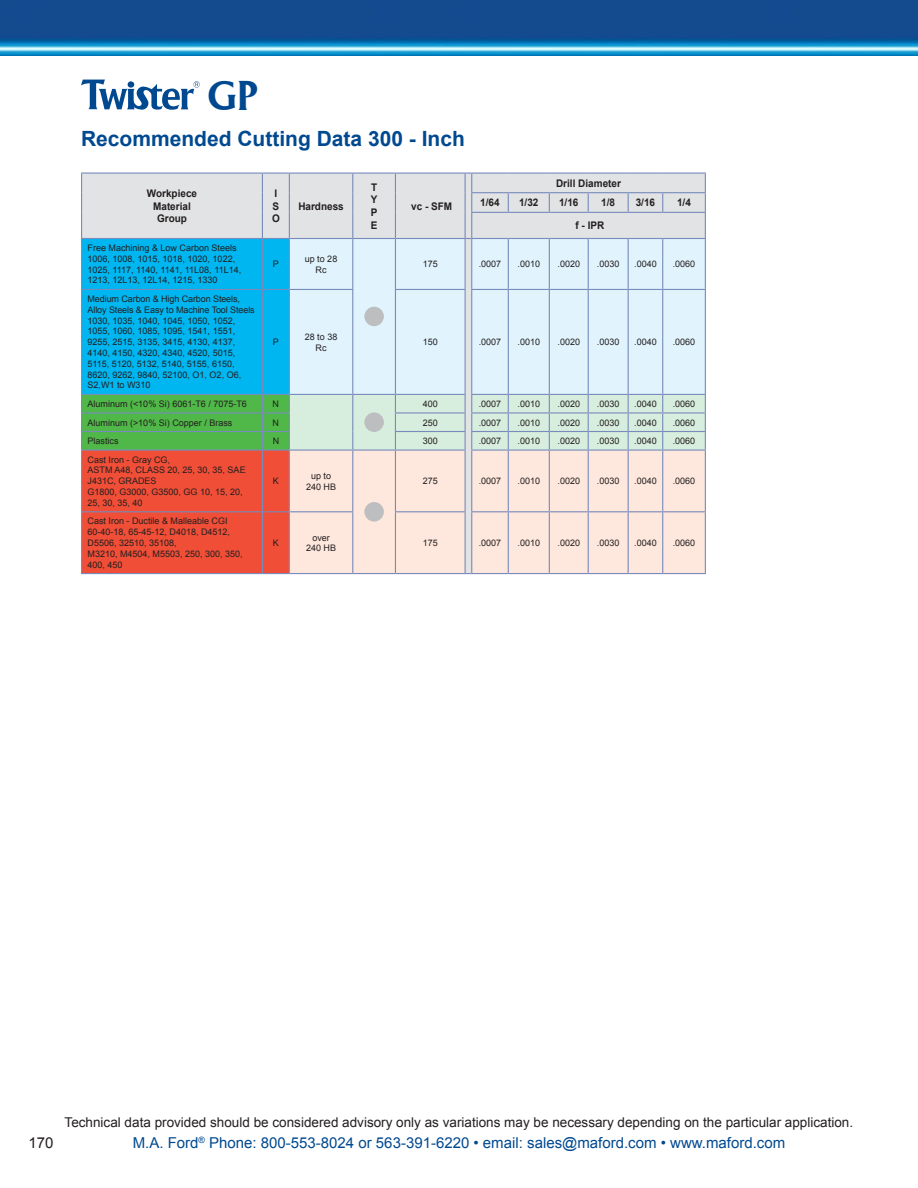
<style>
.page{position:relative;width:918px;height:1188px;background:#fff}
.page>*{position:absolute;margin:0;border:0;box-sizing:border-box;transform-origin:0 0}
.t1{font:700 40.5px "Acclaim";color:#004990}
.t2{font:700 21px "Arial";color:#004990}
.t3{font:15px "Arial";color:#004990}
.t4{font:15px "Arial";color:#231f20}
.t5{font:13.5px "Arial";color:#231f20}
.t6{font:700 10.5px/12.6px "Arial";color:#231f20;text-align:center;scale:.95 1}
.t7{font:9px/10.8px "Arial";color:#231f20}
</style>
<div class="page">
<img style="left:0;top:0;width:918px;height:56px">
<svg style="left:81px;top:172px;width:625px;height:402px"></svg>
<hr style="left:289px;top:573px;width:64px;height:1px;background:#788bbc">
<hr style="left:395px;top:511px;width:71px;height:1px;background:#788bbc">
<hr style="left:395px;top:512px;width:1px;height:61px;background:#788bbc">
<hr style="left:465px;top:512px;width:1px;height:61px;background:#788bbc">
<hr style="left:395px;top:573px;width:70px;height:1px;background:#788bbc">
<hr style="left:471px;top:511px;width:37px;height:1px;background:#788bbc">
<hr style="left:471px;top:512px;width:1px;height:61px;background:#788bbc">
<hr style="left:508px;top:511px;width:41px;height:1px;background:#788bbc">
<hr style="left:508px;top:512px;width:1px;height:61px;background:#788bbc">
<hr style="left:549px;top:511px;width:39px;height:1px;background:#788bbc">
<hr style="left:549px;top:512px;width:1px;height:61px;background:#788bbc">
<hr style="left:588px;top:511px;width:40px;height:1px;background:#788bbc">
<hr style="left:588px;top:512px;width:1px;height:61px;background:#788bbc">
<hr style="left:628px;top:511px;width:35px;height:1px;background:#788bbc">
<hr style="left:628px;top:512px;width:1px;height:61px;background:#788bbc">
<hr style="left:663px;top:511px;width:43px;height:1px;background:#788bbc">
<hr style="left:662px;top:512px;width:1px;height:61px;background:#788bbc">
<hr style="left:705px;top:512px;width:1px;height:61px;background:#788bbc">
<hr style="left:472px;top:573px;width:36px;height:1px;background:#788bbc">
<hr style="left:508px;top:573px;width:41px;height:1px;background:#788bbc">
<hr style="left:549px;top:573px;width:39px;height:1px;background:#788bbc">
<hr style="left:588px;top:573px;width:40px;height:1px;background:#788bbc">
<hr style="left:628px;top:573px;width:35px;height:1px;background:#788bbc">
<hr style="left:663px;top:573px;width:43px;height:1px;background:#788bbc">
<div style="left:365px;top:307px;width:18px;height:18px;background:#bcbec0;border-radius:50%"></div>
<div style="left:364px;top:307px;width:20px;height:19px;border:2px solid #bcbec0;border-radius:50%"></div>
<div style="left:365px;top:413px;width:18px;height:18px;background:#bcbec0;border-radius:50%"></div>
<div style="left:364px;top:412px;width:20px;height:20px;border:2px solid #bcbec0;border-radius:50%"></div>
<div style="left:365px;top:503px;width:18px;height:18px;background:#bcbec0;border-radius:50%"></div>
<div style="left:364px;top:502px;width:20px;height:20px;border:2px solid #bcbec0;border-radius:50%"></div>
<svg style="left:81px;top:80px;width:119px;height:30px"></svg>
<p class="t1" style="left:207px;top:72px;width:51px">GP</p>
<p class="t2" style="left:81px;top:124px;width:385px">Recommended Cutting Data 300 - Inch</p>
<p class="t6" style="left:147px;top:187px;width:54px">Workpiece<br>Material<br>Group</p>
<p class="t6" style="left:272px;top:187px;width:10px;text-align:left">I<br>S<br>O</p>
<p class="t6" style="left:371px;top:181px;width:9px;text-align:justify">T Y P E</p>
<p class="t6" style="left:411px;top:200px;width:45px">vc - SFM</p>
<p class="t6" style="left:298px;top:200px;width:49px">Hardness</p>
<p class="t6" style="left:556px;top:177px;width:70px">Drill Diameter</p>
<p class="t6" style="left:480px;top:197px;width:22px">1/64</p>
<p class="t6" style="left:519px;top:197px;width:22px">1/32</p>
<p class="t6" style="left:559px;top:197px;width:22px">1/16</p>
<p class="t6" style="left:601px;top:197px;width:16px">1/8</p>
<p class="t6" style="left:636px;top:197px;width:22px">3/16</p>
<p class="t6" style="left:677px;top:197px;width:16px">1/4</p>
<p class="t6" style="left:576px;top:220px;width:32px">f - IPR</p>
<p class="t7" style="left:88px;top:243px;width:155px">Free Machining &amp; Low Carbon Steels 1006, 1008, 1015, 1018, 1020, 1022, 1025, 1117, 1140, 1141, 11L08, 11L14, 1213, 12L13, 12L14, 1215, 1330</p>
<p class="t7" style="left:88px;top:294px;width:169px">Medium Carbon &amp; High Carbon Steels, Alloy Steels &amp; Easy to Machine Tool Steels 1030, 1035, 1040, 1045, 1050, 1052, 1055, 1060, 1085, 1095, 1541, 1551, 9255, 2515, 3135, 3415, 4130, 4137, 4140, 4150, 4320, 4340, 4520, 5015, 5115, 5120, 5132, 5140, 5155, 6150, 8620, 9262, 9840, 52100, O1, O2, O6, S2,W1 to W310</p>
<p class="t7" style="left:273px;top:259px;width:8px">P</p>
<p class="t7" style="left:305px;top:253px;width:34px;text-align:center">up to 28<br>Rc</p>
<p class="t7" style="left:423px;top:259px;width:17px">175</p>
<p class="t7" style="left:479px;top:259px;width:24px">.0007</p>
<p class="t7" style="left:518px;top:259px;width:24px">.0010</p>
<p class="t7" style="left:558px;top:259px;width:24px">.0020</p>
<p class="t7" style="left:597px;top:259px;width:24px">.0030</p>
<p class="t7" style="left:634px;top:259px;width:24px">.0040</p>
<p class="t7" style="left:673px;top:259px;width:24px">.0060</p>
<p class="t7" style="left:273px;top:337px;width:8px">P</p>
<p class="t7" style="left:305px;top:331px;width:34px;text-align:center">28 to 38<br>Rc</p>
<p class="t7" style="left:423px;top:337px;width:17px">150</p>
<p class="t7" style="left:479px;top:337px;width:24px">.0007</p>
<p class="t7" style="left:518px;top:337px;width:24px">.0010</p>
<p class="t7" style="left:558px;top:337px;width:24px">.0020</p>
<p class="t7" style="left:597px;top:337px;width:24px">.0030</p>
<p class="t7" style="left:634px;top:337px;width:24px">.0040</p>
<p class="t7" style="left:673px;top:337px;width:24px">.0060</p>
<p class="t7" style="left:88px;top:398px;width:161px">Aluminum (&lt;10% Si) 6061-T6 / 7075-T6</p>
<p class="t7" style="left:273px;top:398px;width:8px">N</p>
<p class="t7" style="left:423px;top:398px;width:17px">400</p>
<p class="t7" style="left:479px;top:398px;width:24px">.0007</p>
<p class="t7" style="left:518px;top:398px;width:24px">.0010</p>
<p class="t7" style="left:558px;top:398px;width:24px">.0020</p>
<p class="t7" style="left:597px;top:398px;width:24px">.0030</p>
<p class="t7" style="left:634px;top:398px;width:24px">.0040</p>
<p class="t7" style="left:673px;top:398px;width:24px">.0060</p>
<p class="t7" style="left:88px;top:417px;width:146px">Aluminum (&gt;10% Si) Copper / Brass</p>
<p class="t7" style="left:273px;top:417px;width:8px">N</p>
<p class="t7" style="left:423px;top:417px;width:17px">250</p>
<p class="t7" style="left:479px;top:417px;width:24px">.0007</p>
<p class="t7" style="left:518px;top:417px;width:24px">.0010</p>
<p class="t7" style="left:558px;top:417px;width:24px">.0020</p>
<p class="t7" style="left:597px;top:417px;width:24px">.0030</p>
<p class="t7" style="left:634px;top:417px;width:24px">.0040</p>
<p class="t7" style="left:673px;top:417px;width:24px">.0060</p>
<p class="t7" style="left:88px;top:436px;width:33px">Plastics</p>
<p class="t7" style="left:273px;top:436px;width:8px">N</p>
<p class="t7" style="left:423px;top:436px;width:17px">300</p>
<p class="t7" style="left:479px;top:436px;width:24px">.0007</p>
<p class="t7" style="left:518px;top:436px;width:24px">.0010</p>
<p class="t7" style="left:558px;top:436px;width:24px">.0020</p>
<p class="t7" style="left:597px;top:436px;width:24px">.0030</p>
<p class="t7" style="left:634px;top:436px;width:24px">.0040</p>
<p class="t7" style="left:673px;top:436px;width:24px">.0060</p>
<p class="t7" style="left:88px;top:454px;width:160px">Cast Iron - Gray CG,<br>ASTM A48, CLASS 20, 25, 30, 35, SAE<br>J431C, GRADES<br>G1800, G3000, G3500, GG 10, 15, 20,<br>25, 30, 35, 40</p>
<p class="t7" style="left:273px;top:476px;width:8px">K</p>
<p class="t7" style="left:306px;top:470px;width:32px;text-align:center">up to<br>240 HB</p>
<p class="t7" style="left:423px;top:476px;width:17px">275</p>
<p class="t7" style="left:479px;top:476px;width:24px">.0007</p>
<p class="t7" style="left:518px;top:476px;width:24px">.0010</p>
<p class="t7" style="left:558px;top:476px;width:24px">.0020</p>
<p class="t7" style="left:597px;top:476px;width:24px">.0030</p>
<p class="t7" style="left:634px;top:476px;width:24px">.0040</p>
<p class="t7" style="left:673px;top:476px;width:24px">.0060</p>
<p class="t7" style="left:88px;top:516px;width:157px">Cast Iron - Ductile &amp; Malleable CGI<br>60-40-18, 65-45-12, D4018, D4512,<br>D5506, 32510, 35108,<br>M3210, M4504, M5503, 250, 300, 350,<br>400, 450</p>
<p class="t7" style="left:273px;top:537px;width:8px">K</p>
<p class="t7" style="left:306px;top:532px;width:32px;text-align:center">over<br>240 HB</p>
<p class="t7" style="left:423px;top:537px;width:17px">175</p>
<p class="t7" style="left:479px;top:537px;width:24px">.0007</p>
<p class="t7" style="left:518px;top:537px;width:24px">.0010</p>
<p class="t7" style="left:558px;top:537px;width:24px">.0020</p>
<p class="t7" style="left:597px;top:537px;width:24px">.0030</p>
<p class="t7" style="left:634px;top:537px;width:24px">.0040</p>
<p class="t7" style="left:673px;top:537px;width:24px">.0060</p>
<h3 class="t5" style="left:65px;top:1113px;width:790px">Technical data provided should be considered advisory only as variations may be necessary depending on the particular application.</h3>
<p class="t4" style="left:28px;top:1133px;width:27px">170</p>
<h3 class="t3" style="left:133px;top:1133px;width:654px">M.A. Ford<sup>®</sup> Phone: 800-553-8024 or 563-391-6220 • email: sales@maford.com • www.maford.com</h3>
</div>
